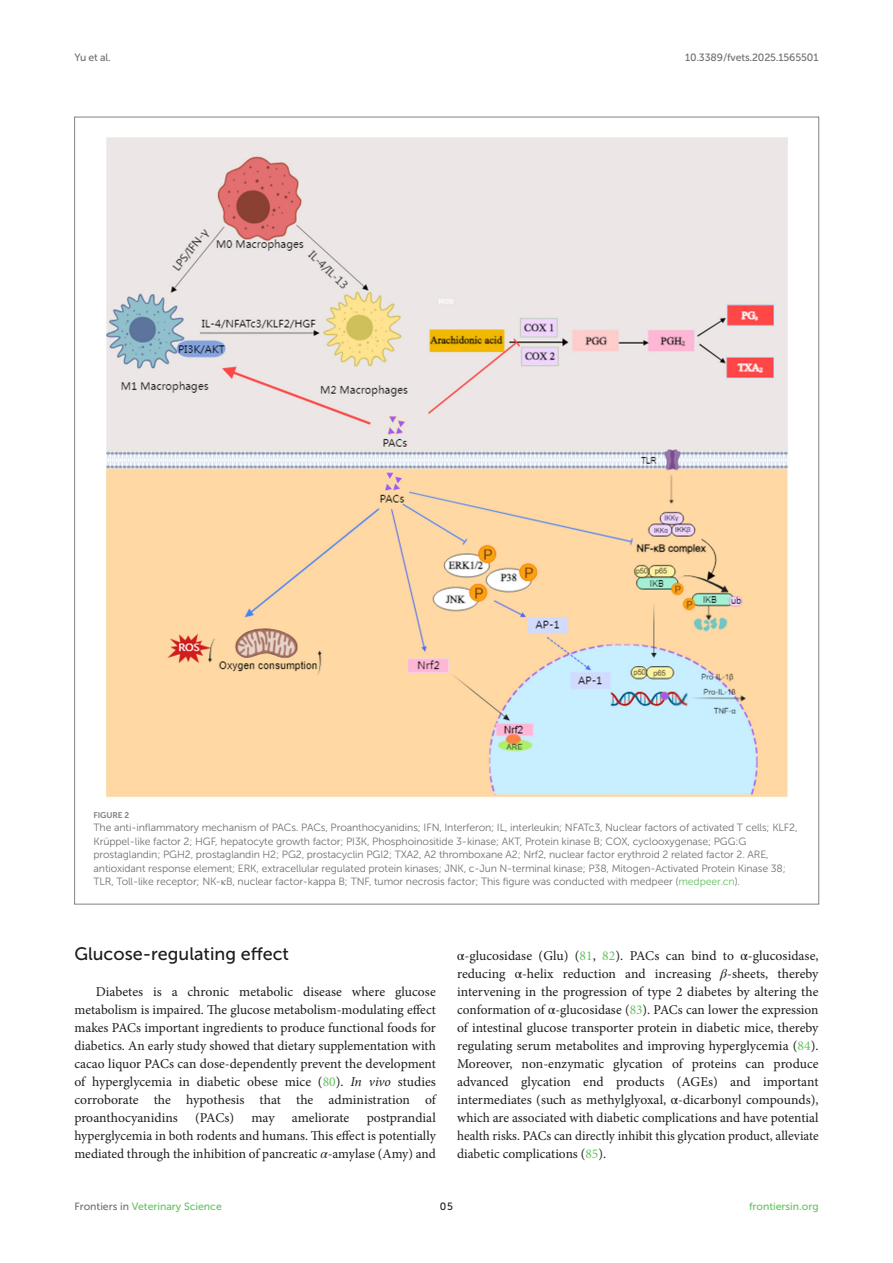
<style>
.page{position:relative;width:893px;height:1263px;background:#fff}
.page>*{position:absolute;margin:0;border:0;box-sizing:border-box;transform-origin:0 0}
.HEAD_2{font:18px "Museo Sans 500";color:#1b1c1b}
.TEXT{font:13.5px/18px "Minion Pro";color:#1b1c1b;text-align:justify}
.FIG_LEG{font:10.5px/13.5px "Museo Sans 300";letter-spacing:-.01em;color:#706f70}
.t1{font:10.5px "Museo Sans 500";color:#65c161}
.t2{font:10.5px "Museo Sans 500";letter-spacing:-.015em;color:#706f70}
.t3{font:10.5px "Museo Sans 500";color:#1b1c1b}
.FIG_HD{font:8.25px "Museo Sans 700";letter-spacing:-.01em;color:#7e7f7f}
.s1{font-family:"STIX General"}
.s2{color:#65c161}
.s3{font-style:italic}
.s4{font-family:"STIX General";font-style:italic}
.s5{color:#706f70}
</style>
<div class="page">
<img style="left:106px;top:137px;width:682px;height:660px">
<p class="t2" style="left:74px;top:51px;width:38px">Yu et al.</p>
<p class="t2" style="left:685px;top:51px;width:135px">10.3389/fvets.2025.1565501</p>
<p class="FIG_HD" style="left:94px;top:810px;width:37px">FIGURE 2</p>
<p class="FIG_LEG" style="left:94px;top:821px;width:705px">The anti-inflammatory mechanism of PACs. PACs, Proanthocyanidins; IFN, Interferon; IL, interleukin; NFATc3, Nuclear factors of activated T cells; KLF2, Krüppel-like factor 2; HGF, hepatocyte growth factor; PI3K, Phosphoinositide 3-kinase; AKT, Protein kinase B; COX, cyclooxygenase; PGG:G prostaglandin; PGH2, prostaglandin H2; PG2, prostacyclin PGI2; TXA2, A2 thromboxane A2; Nrf2, nuclear factor erythroid 2 related factor 2. ARE, antioxidant response element; ERK, extracellular regulated protein kinases; JNK, c-Jun N-terminal kinase; P38, Mitogen-Activated Protein Kinase 38; TLR, Toll-like receptor; NK-<span class="s1">κ</span>B, nuclear factor-kappa B; TNF, tumor necrosis factor; This figure was conducted with medpeer (<span class="s2">medpeer.cn</span>).</p>
<p class="HEAD_2" style="left:74px;top:944px;width:216px">Glucose-regulating effect</p>
<p class="TEXT" style="left:74px;top:983px;width:363px;text-indent:21px">Diabetes is a chronic metabolic disease where glucose metabolism is impaired. The glucose metabolism-modulating effect makes PACs important ingredients to produce functional foods for diabetics. An early study showed that dietary supplementation with cacao liquor PACs can dose-dependently prevent the development of hyperglycemia in diabetic obese mice (<span class="s2">80</span>). <span class="s3">In vivo</span> studies corroborate the hypothesis that the administration of proanthocyanidins</p>
<p class="TEXT" style="left:74px;top:1109px;width:363px;text-indent:292px">postprandial hyperglycemia in both rodents and humans. This effect is potentially mediated through the inhibition of pancreatic <span class="s4">α</span>-amylase (Amy) and</p>
<p class="TEXT" style="left:195px;top:1109px;width:41px">(PACs)</p>
<p class="TEXT" style="left:251px;top:1109px;width:25px">may</p>
<p class="TEXT" style="left:292px;top:1109px;width:59px">ameliorate</p>
<p class="TEXT" style="left:457px;top:947px;width:363px"><span class="s1">α</span>-glucosidase (Glu) (<span class="s2">81</span>, <span class="s2">82</span>). PACs can bind to <span class="s1">α</span>-glucosidase, reducing <span class="s1">α</span>-helix reduction and increasing <span class="s4">β</span>-sheets, thereby intervening in the progression of type 2 diabetes by altering the conformation of <span class="s1">α</span>-glucosidase (<span class="s2">83</span>). PACs can lower the expression of intestinal glucose transporter protein in diabetic mice, thereby regulating serum metabolites and improving hyperglycemia (<span class="s2">84</span>).<br>Moreover, non-enzymatic glycation of proteins can produce advanced glycation end products (AGEs) and important intermediates (such as methylglyoxal, <span class="s1">α</span>-dicarbonyl compounds), which are associated with diabetic complications and have potential health risks. PACs can directly inhibit this glycation product, alleviate diabetic complications (<span class="s2">85</span>).</p>
<p class="t1" style="left:74px;top:1200px;width:149px"><span class="s5">Frontiers in</span> Veterinary Science</p>
<p class="t3" style="left:440px;top:1200px;width:14px">05</p>
<p class="t1" style="left:749px;top:1200px;width:71px">frontiersin.org</p>
</div>
